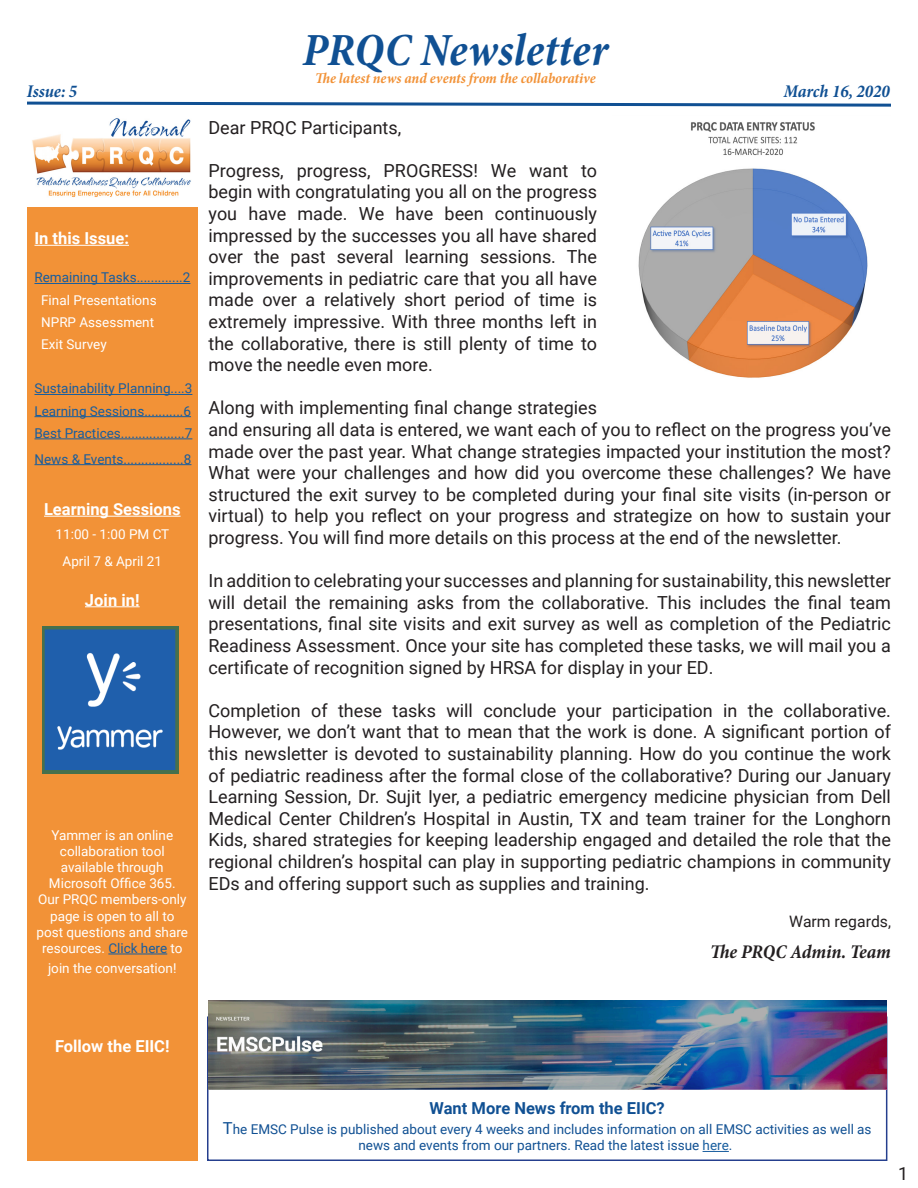
<style>
.page{position:relative;width:918px;height:1188px;background:#fff}
.page>*{position:absolute;margin:0;border:0;box-sizing:border-box;transform-origin:0 0}
.t1{font:italic 700 condensed 46.5px "Minion Pro";color:#105093}
.t2{font:italic 700 condensed 19.5px "Minion Pro";letter-spacing:-.01em;color:#231f20}
.t3{font:18px/21.6px "Roboto";color:#231f20;text-align:justify}
.t4{font:italic 700 condensed 18px "Minion Pro";letter-spacing:-.005em;color:#105093}
.t5{font:700 16.5px "Roboto";color:#fff}
.t6{font:700 16.5px "Roboto";color:#105093}
.t7{font:15.75px "Roboto";color:#231f20}
.t8{font:italic 700 condensed 15px "Minion Pro";letter-spacing:-.005em;color:#f29237}
.t9{font:13.5px/16.2px "Roboto";color:#fff;text-align:center}
.t10{font:13.5px "Roboto";color:#175d9e}
.t11{font:13.5px/16.2px "Roboto";color:#105093;text-align:center}
.s1{font-size:15px}
.s2{color:#175d9e}
.s3{font-size:16.5px}
</style>
<div class="page">
<div style="left:27px;top:207px;width:171px;height:954px;background:#f29237"></div>
<hr style="left:34px;top:245px;width:95px;height:1px;background:#fff">
<hr style="left:34px;top:283px;width:156px;height:1px;background:#175d9e">
<hr style="left:34px;top:394px;width:158px;height:1px;background:#175d9e">
<hr style="left:34px;top:416px;width:157px;height:1px;background:#175d9e">
<hr style="left:34px;top:439px;width:158px;height:1px;background:#175d9e">
<hr style="left:34px;top:464px;width:157px;height:1px;background:#175d9e">
<hr style="left:44px;top:516px;width:137px;height:1px;background:#fff">
<hr style="left:85px;top:606px;width:55px;height:1px;background:#fff">
<hr style="left:108px;top:954px;width:59px;height:1px;background:#175d9e">
<svg style="left:27px;top:101px;width:864px;height:6px"></svg>
<img style="left:32px;top:118px;width:159px;height:80px">
<svg style="left:703px;top:1151px;width:26px;height:1px"></svg>
<div style="left:207px;top:1016px;width:680px;height:145px;border:2px solid #253f8e"></div>
<img style="left:208px;top:1001px;width:678px;height:89px">
<img style="left:43px;top:626px;width:136px;height:148px">
<img style="left:638px;top:122px;width:230px;height:256px">
<p class="t1" style="left:303px;top:18px;width:307px">PRQC Newsletter</p>
<p class="t8" style="left:315px;top:68px;width:282px">The latest news and events from the collaborative</p>
<p class="t3" style="left:208px;top:116px;width:194px">Dear PRQC Participants,</p>
<p class="t3" style="left:208px;top:159px;width:390px">Progress, progress, PROGRESS! We want to begin with congratulating you all on the progress you have made. We have been continuously impressed by the successes you all have shared over the past several learning sessions. The improvements in pediatric care that you all have made over a relatively short period of time is extremely impressive. With three months left in the collaborative, there is still plenty of time to move the needle even more.</p>
<p class="t3" style="left:208px;top:397px;width:684px;text-align:left">Along with implementing final change strategies<br>and ensuring all data is entered, we want each of you to reflect on the progress you’ve made over the past year. What change strategies impacted your institution the most?<br>What were your challenges and how did you overcome these challenges? We have structured the exit survey to be completed during your final site visits (in-person or virtual) to help you reflect on your progress and strategize on how to sustain your progress. You will find more details on this process at the end of the newsletter.</p>
<p class="t3" style="left:208px;top:569px;width:684px">In addition to celebrating your successes and planning for sustainability, this newsletter will detail the remaining asks from the collaborative. This includes the final team presentations, final site visits and exit survey as well as completion of the Pediatric Readiness Assessment. Once your site has completed these tasks, we will mail you a certificate of recognition signed by HRSA for display in your ED.</p>
<p class="t3" style="left:208px;top:699px;width:684px">Completion of these tasks will conclude your participation in the collaborative.<br>However, we don’t want that to mean that the work is done. A significant portion of this newsletter is devoted to sustainability planning. How do you continue the work of pediatric readiness after the formal close of the collaborative? During our January Learning Session, Dr. Sujit Iyer, a pediatric emergency medicine physician from Dell Medical Center Children’s Hospital in Austin, TX and team trainer for the Longhorn Kids, shared strategies for keeping leadership engaged and detailed the role that the regional children’s hospital can play in supporting pediatric champions in community EDs and offering support such as supplies and training.</p>
<p class="t7" style="left:789px;top:911px;width:103px">Warm regards<span class="s1">,</span></p>
<p class="t2" style="left:710px;top:939px;width:182px">The PRQC Admin. Team</p>
<p class="t4" style="left:27px;top:79px;width:52px">Issue: 5</p>
<p class="t4" style="left:784px;top:79px;width:108px">March 16, 2020</p>
<p class="t5" style="left:34px;top:227px;width:96px">In this Issue:</p>
<p class="t10" style="left:34px;top:268px;width:157px">Remaining Tasks.............2</p>
<p class="t9" style="left:41px;top:291px;width:117px">Final Presentations</p>
<p class="t9" style="left:41px;top:313px;width:114px">NPRP Assessment</p>
<p class="t9" style="left:41px;top:336px;width:67px">Exit Survey</p>
<p class="t10" style="left:34px;top:379px;width:159px">Sustainability Planning....3</p>
<p class="t10" style="left:34px;top:401px;width:158px">Learning Sessions...........6</p>
<p class="t10" style="left:34px;top:424px;width:159px">Best Practices..................7</p>
<p class="t10" style="left:34px;top:449px;width:158px">News &amp; Events.................8</p>
<p class="t5" style="left:44px;top:498px;width:138px">Learning Sessions</p>
<p class="t9" style="left:56px;top:525px;width:115px">11:00 - 1:00 PM CT</p>
<p class="t9" style="left:63px;top:553px;width:101px">April 7 &amp; April 21</p>
<p class="t5" style="left:85px;top:588px;width:56px">Join in!</p>
<p class="t9" style="left:37px;top:826px;width:153px">Yammer is an online collaboration tool available through<br>Microsoft Office 365.<br>Our PRQC members-only page is open to all to post questions and share resources. <span class="s2">Click here</span> to</p>
<p class="t9" style="left:48px;top:959px;width:130px">join the conversation!</p>
<p class="t5" style="left:55px;top:1035px;width:116px">Follow the EIIC!</p>
<p class="t6" style="left:430px;top:1097px;width:237px">Want More News from the EIIC?</p>
<p class="t11" style="left:223px;top:1121px;width:650px"><span class="s3">T</span>he EMSC Pulse is published about every 4 weeks and includes information on all EMSC activities as well as news and events from our partners. Read the latest issue <span class="s2">here</span>.</p>
<p class="t3" style="left:898px;top:1162px;width:12px">1</p>
</div>
